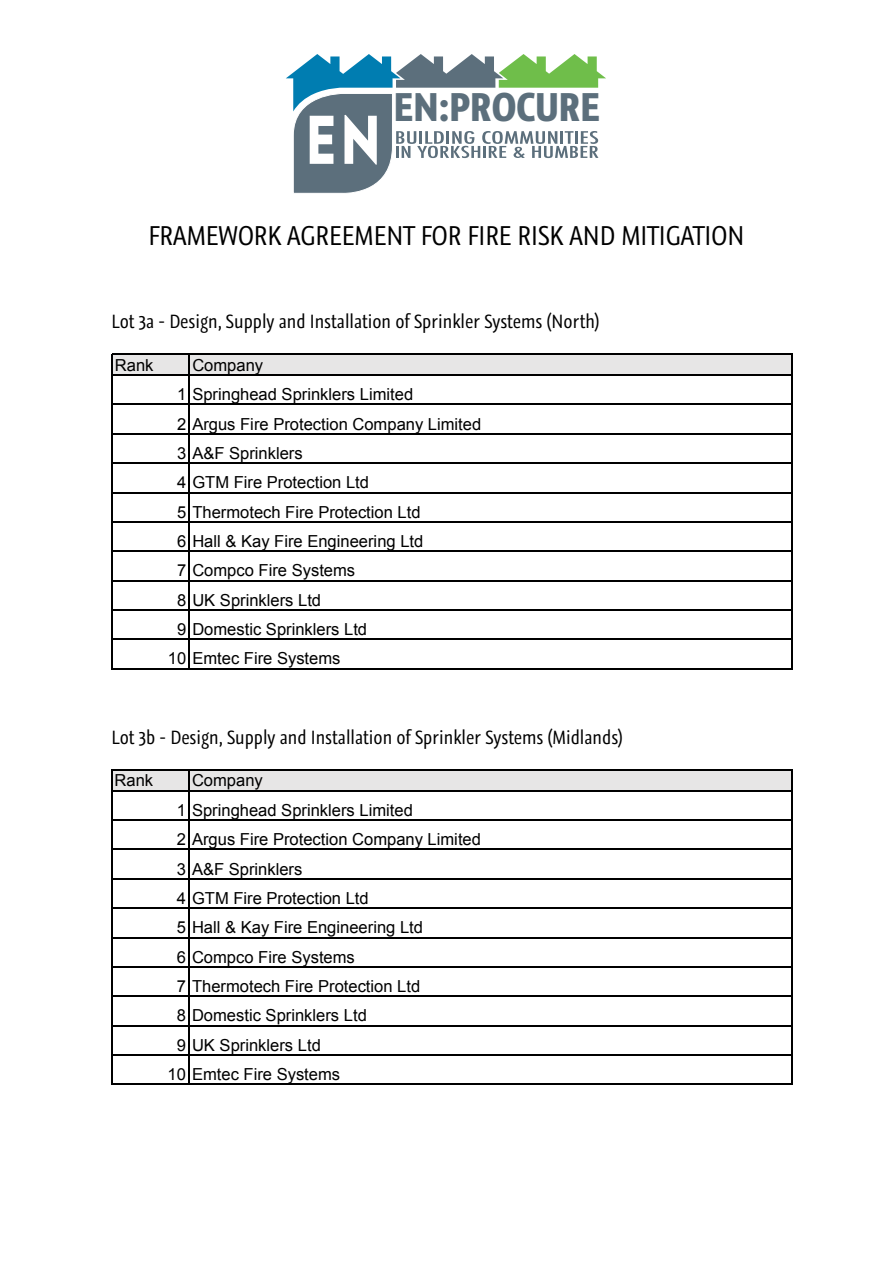
<style>
.page{position:relative;width:893px;height:1263px;background:#fff}
.page>*{position:absolute;margin:0;border:0;box-sizing:border-box;transform-origin:0 0}
.t1{font:700 37.5px "Graublau Web";color:#5c6f7c}
.t2{font:25.5px "Graublau Web";color:#000}
.t3{font:18px "Graublau Web";color:#000}
.t4{font:16.5px "Arial";color:#000}
.t5{font:700 16.5px "Arial";color:#000}
</style>
<div class="page">
<svg style="left:286px;top:54px;width:320px;height:139px"></svg>
<div style="left:113px;top:354px;width:679px;height:21px;background:#e7e6e6"></div>
<hr style="left:111px;top:354px;width:2px;height:315px;background:#000">
<hr style="left:189px;top:355px;width:1px;height:314px;background:#000">
<hr style="left:792px;top:355px;width:1px;height:314px;background:#000">
<hr style="left:113px;top:354px;width:680px;height:1px;background:#000">
<hr style="left:113px;top:374px;width:680px;height:2px;background:#000">
<hr style="left:113px;top:404px;width:680px;height:1px;background:#000">
<hr style="left:113px;top:433px;width:680px;height:1px;background:#000">
<hr style="left:113px;top:462px;width:680px;height:2px;background:#000">
<hr style="left:113px;top:492px;width:680px;height:1px;background:#000">
<hr style="left:113px;top:521px;width:680px;height:2px;background:#000">
<hr style="left:113px;top:550px;width:680px;height:2px;background:#000">
<hr style="left:113px;top:580px;width:680px;height:1px;background:#000">
<hr style="left:113px;top:609px;width:680px;height:2px;background:#000">
<hr style="left:113px;top:638px;width:680px;height:2px;background:#000">
<hr style="left:113px;top:668px;width:680px;height:1px;background:#000">
<div style="left:112px;top:770px;width:680px;height:21px;background:#e7e6e6"></div>
<hr style="left:111px;top:769px;width:1px;height:316px;background:#000">
<hr style="left:188px;top:771px;width:2px;height:314px;background:#000">
<hr style="left:791px;top:771px;width:2px;height:314px;background:#000">
<hr style="left:112px;top:769px;width:681px;height:2px;background:#000">
<hr style="left:112px;top:790px;width:681px;height:1px;background:#000">
<hr style="left:112px;top:819px;width:681px;height:2px;background:#000">
<hr style="left:112px;top:849px;width:681px;height:1px;background:#000">
<hr style="left:112px;top:878px;width:681px;height:1px;background:#000">
<hr style="left:112px;top:907px;width:681px;height:2px;background:#000">
<hr style="left:112px;top:937px;width:681px;height:1px;background:#000">
<hr style="left:112px;top:966px;width:681px;height:1px;background:#000">
<hr style="left:112px;top:995px;width:681px;height:2px;background:#000">
<hr style="left:112px;top:1025px;width:681px;height:1px;background:#000">
<hr style="left:112px;top:1054px;width:681px;height:1px;background:#000">
<hr style="left:112px;top:1083px;width:681px;height:2px;background:#000">
<h1 class="t1" style="left:394px;top:80px;width:207px">EN:PROCURE</h1>
<h2 class="t2" style="left:149px;top:218px;width:597px">Framework agreement for fire risk and mitigation</h2>
<p class="t5" style="left:192px;top:227px;width:399px">Framework Agreement for Fire Risk and Mitigation</p>
<p class="t3" style="left:112px;top:309px;width:490px">Lot 3a - Design, Supply and I nstallation of Sprinkler Systems (N orth)</p>
<p class="t4" style="left:115px;top:354px;width:40px">Rank</p>
<p class="t4" style="left:192px;top:354px;width:72px">Company</p>
<p class="t4" style="left:177px;top:384px;width:238px">1 Springhead Sprinklers Limited</p>
<p class="t4" style="left:177px;top:413px;width:306px">2 Argus Fire Protection Company Limited</p>
<p class="t4" style="left:177px;top:442px;width:127px">3 A&amp;F Sprinklers</p>
<p class="t4" style="left:177px;top:472px;width:193px">4 GTM Fire Protection Ltd</p>
<p class="t4" style="left:177px;top:501px;width:245px">5 Thermotech Fire Protection Ltd</p>
<p class="t4" style="left:177px;top:530px;width:248px">6 Hall &amp; Kay Fire Engineering Ltd</p>
<p class="t4" style="left:177px;top:560px;width:180px">7 Compco Fire Systems</p>
<p class="t4" style="left:177px;top:589px;width:146px">8 UK Sprinklers Ltd</p>
<p class="t4" style="left:177px;top:618px;width:192px">9 Domestic Sprinklers Ltd</p>
<p class="t4" style="left:168px;top:648px;width:174px">10 Emtec Fire Systems</p>
<p class="t3" style="left:112px;top:725px;width:513px">Lot 3b - Design, Supply and I nstallation of Sprinkler Systems (Midlands)</p>
<p class="t4" style="left:115px;top:770px;width:40px">Rank</p>
<p class="t4" style="left:192px;top:770px;width:72px">Company</p>
<p class="t4" style="left:177px;top:799px;width:238px">1 Springhead Sprinklers Limited</p>
<p class="t4" style="left:177px;top:828px;width:306px">2 Argus Fire Protection Company Limited</p>
<p class="t4" style="left:177px;top:858px;width:127px">3 A&amp;F Sprinklers</p>
<p class="t4" style="left:177px;top:887px;width:193px">4 GTM Fire Protection Ltd</p>
<p class="t4" style="left:177px;top:916px;width:248px">5 Hall &amp; Kay Fire Engineering Ltd</p>
<p class="t4" style="left:177px;top:946px;width:180px">6 Compco Fire Systems</p>
<p class="t4" style="left:177px;top:975px;width:245px">7 Thermotech Fire Protection Ltd</p>
<p class="t4" style="left:177px;top:1005px;width:192px">8 Domestic Sprinklers Ltd</p>
<p class="t4" style="left:177px;top:1034px;width:146px">9 UK Sprinklers Ltd</p>
<p class="t4" style="left:168px;top:1063px;width:174px">10 Emtec Fire Systems</p>
</div>
